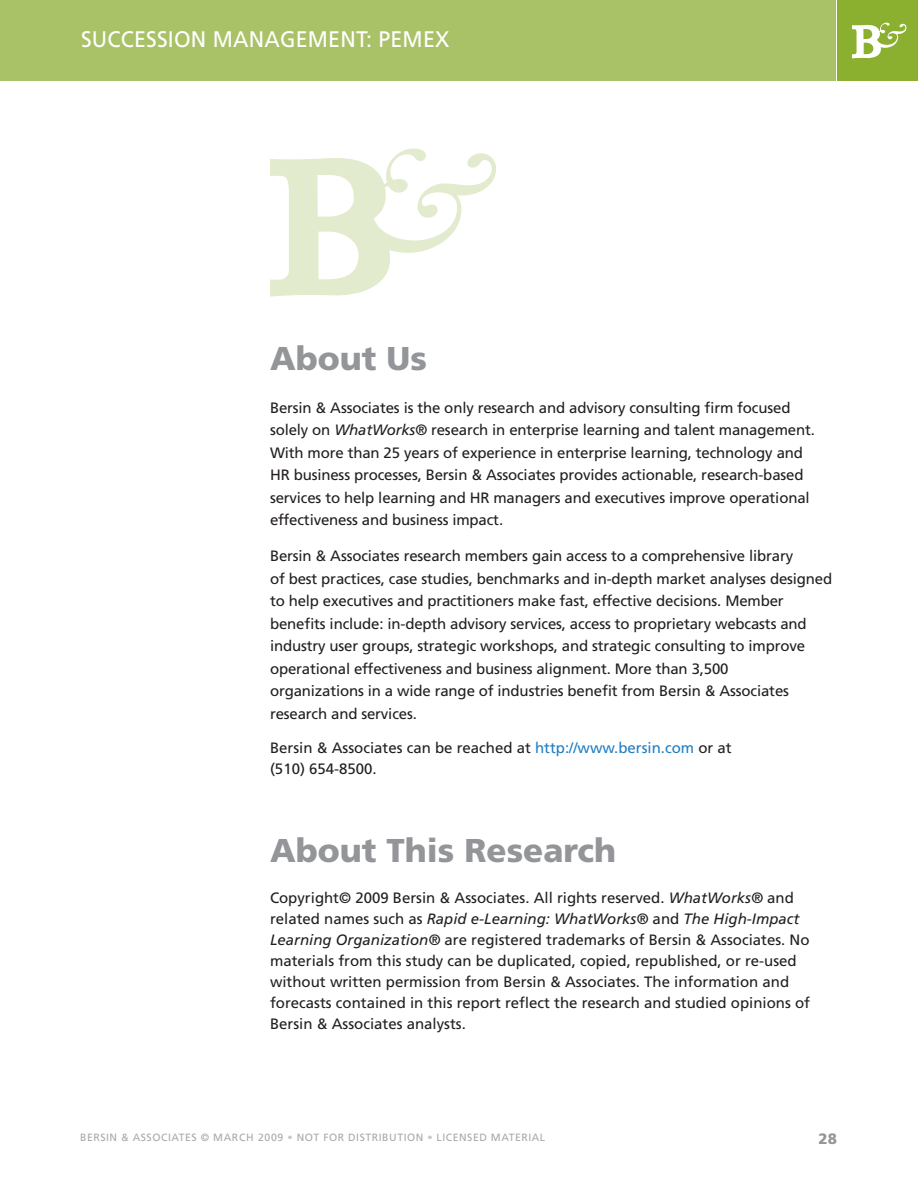
<style>
.page{position:relative;width:918px;height:1188px;background:#fff}
.page>*{position:absolute;margin:0;border:0;box-sizing:border-box;transform-origin:0 0}
.t1{font:900 33px "Frutiger LT Std";color:#939598}
.t2{font:22.5px "Frutiger LT Std";letter-spacing:.01em;color:#fff;scale:.95 1}
.t3{font:15px/22.5px "Frutiger LT Std";letter-spacing:-.01em;color:#231f20}
.t4{font:900 15px "Frutiger LT Std";color:#939598}
.t5{font:10.5px "Frutiger LT Std";letter-spacing:.05em;color:#a8a9ad}
.s1{font-style:italic}
.s2{color:#1f7ec2}
.s3{color:#c7c8ca}
</style>
<div class="page">
<div style="left:837px;top:0;width:81px;height:81px;background:#8baf2f"></div>
<svg style="left:852px;top:23px;width:54px;height:35px"></svg>
<div style="left:0;top:0;width:835px;height:81px;background:#a9c267"></div>
<svg style="left:270px;top:148px;width:226px;height:149px"></svg>
<h2 class="t2" style="left:81px;top:26px;width:26px">Succession</h2>
<h2 class="t2" style="left:213px;top:26px;width:39px">Management</h2>
<h2 class="t2" style="left:366px;top:26px;width:89px">: PEMEX</h2>
<h1 class="t1" style="left:270px;top:338px;width:158px">About Us</h1>
<p class="t3" style="left:270px;top:396px;width:546px">Bersin &amp; Associates is the only research and advisory consulting firm focused solely on <span class="s1">WhatWorks®</span> research in enterprise learning and talent management.<br>With more than 25 years of experience in enterprise learning, technology and HR business processes, Bersin &amp; Associates provides actionable, research-based services to help learning and HR managers and executives improve operational effectiveness and business impact.</p>
<p class="t3" style="left:270px;top:545px;width:564px">Bersin &amp; Associates research members gain access to a comprehensive library<br>of best practices, case studies, benchmarks and in-depth market analyses designed to help executives and practitioners make fast, effective decisions. Member benefits include: in-depth advisory services, access to proprietary webcasts and industry user groups, strategic workshops, and strategic consulting to improve operational effectiveness and business alignment. More than 3,500<br>organizations in a wide range of industries benefit from Bersin &amp; Associates research and services.</p>
<p class="t3" style="left:270px;top:737px;width:463px;line-height:21px">Bersin &amp; Associates can be reached at <span class="s2">http://www.bersin.com</span> or at (510) 654-8500.</p>
<h1 class="t1" style="left:270px;top:830px;width:348px">About This Research</h1>
<p class="t3" style="left:270px;top:887px;width:542px;line-height:21px">Copyright© 2009 Bersin &amp; Associates. All rights reserved. <span class="s1">WhatWorks®</span> and related names such as <span class="s1">Rapid e-Learning: WhatWorks®</span> and <span class="s1">The High-Impact Learning Organization®</span> are registered trademarks of Bersin &amp; Associates. No materials from this study can be duplicated, copied, republished, or re-used without written permission from Bersin &amp; Associates. The information and forecasts contained in this report reflect the research and studied opinions of Bersin &amp; Associates analysts.</p>
<p class="t5" style="left:80px;top:1131px;width:467px">BERSIN &amp; ASSOCIATES © MARCH 2009 <span class="s3">•</span> NOT FOR DISTRIBUTION <span class="s3">•</span> LICENSED MATERIAL</p>
<p class="t4" style="left:819px;top:1130px;width:10px">28</p>
</div>
